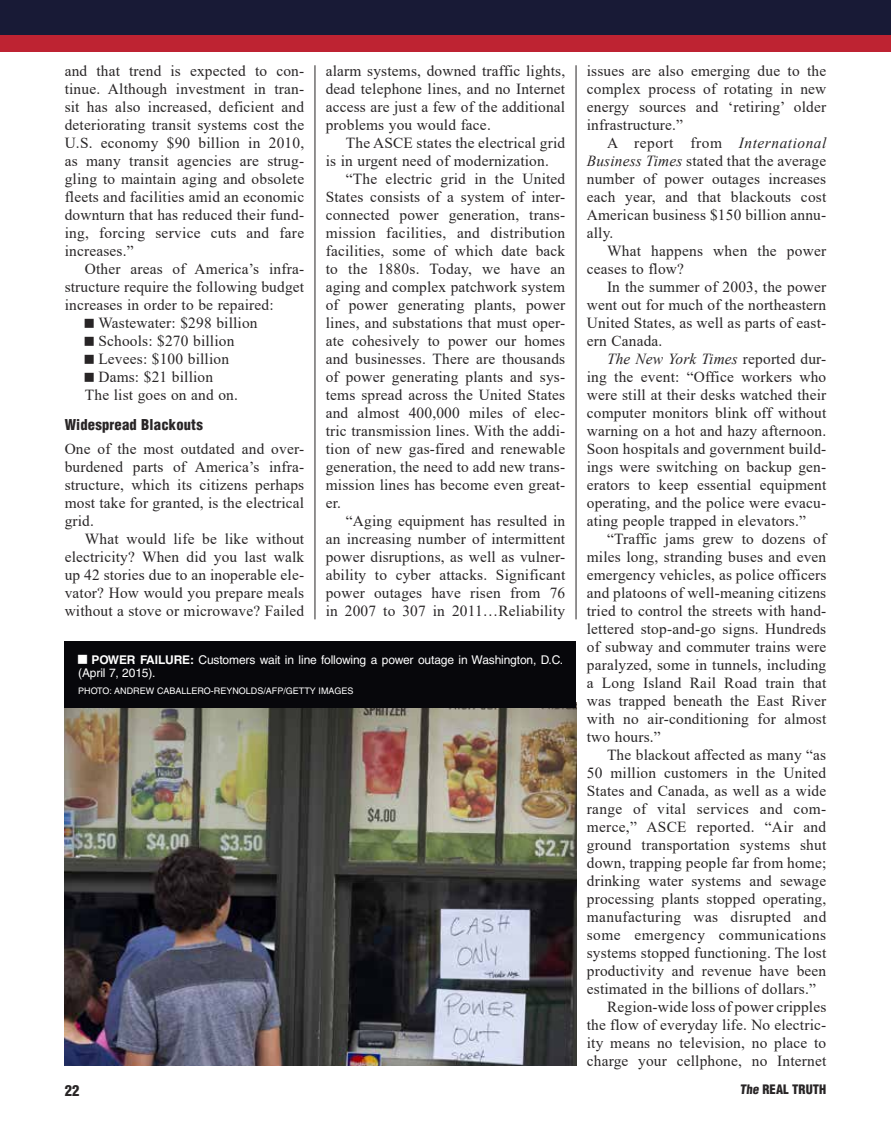
<style>
.page{position:relative;width:891px;height:1148px;background:#fff}
.page>*{position:absolute;margin:0;border:0;box-sizing:border-box;transform-origin:0 0}
.t1{font:15.3px/18px "Times New Roman";letter-spacing:.01em;color:#282526;text-align:justify}
.t2{font:15.3px "Times New Roman";letter-spacing:.03em;color:#282526}
.t3{font:900 condensed 14.7px "Helvetica";letter-spacing:.01em;color:#282526}
.t4{font:900 condensed 12.75px "Helvetica";color:#282526}
.t5{font:12px/13.5px "Helvetica";letter-spacing:-.01em;color:#fff}
.t6{font:9px "Helvetica";color:#fff}
.s1{font-weight:700}
.s2{font-style:italic}
</style>
<div class="page">
<div style="left:0;top:0;width:891px;height:50px;background:#181a36"></div>
<div style="left:0;top:36px;width:891px;height:16px;background:#be2332"></div>
<hr style="left:576px;top:65px;width:1px;height:554px;background:#282526">
<hr style="left:315px;top:65px;width:1px;height:554px;background:#282526">
<img style="left:65px;top:707px;width:511px;height:358px">
<div style="left:65px;top:641px;width:511px;height:66px;background:#07070b"></div>
<p class="t1" style="left:65px;top:61px;width:241px">and that trend is expected to con&shy;tinue. Although investment in tran&shy;sit has also increased, deficient and deteriorating transit systems cost the U.S. economy $90 billion in 2010, as many transit agencies are strug&shy;gling to maintain aging and obsolete fleets and facilities amid an economic downturn that has reduced their fund&shy;ing, forcing service cuts and fare increases.”</p>
<p class="t1" style="left:85px;top:259px;width:221px">Other areas of America’s infra-</p>
<p class="t1" style="left:65px;top:277px;width:241px">structure require the following budget</p>
<p class="t1" style="left:65px;top:295px;width:211px">increases in order to be repaired:</p>
<p class="t1" style="left:98px;top:313px;width:161px">Wastewater: $298 billion</p>
<p class="t1" style="left:98px;top:331px;width:138px">Schools: $270 billion</p>
<p class="t1" style="left:98px;top:349px;width:132px">Levees: $100 billion</p>
<p class="t1" style="left:98px;top:367px;width:116px">Dams: $21 billion</p>
<p class="t1" style="left:85px;top:385px;width:155px">The list goes on and on.</p>
<p class="t3" style="left:65px;top:415px;width:140px">Widespread Blackouts</p>
<p class="t1" style="left:65px;top:439px;width:241px">One of the most outdated and over&shy;burdened parts of America’s infra&shy;structure, which its citizens perhaps most take for granted, is the electrical grid.</p>
<p class="t1" style="left:65px;top:529px;width:241px;text-indent:20px">What would life be like without electricity? When did you last walk up 42 stories due to an inoperable ele&shy;vator? How would you prepare meals without a stove or microwave? Failed</p>
<p class="t1" style="left:326px;top:61px;width:241px">alarm systems, downed traffic lights, dead telephone lines, and no Internet access are just a few of the additional problems you would face.</p>
<p class="t1" style="left:326px;top:133px;width:241px;text-indent:20px">The ASCE states the electrical grid is in urgent need of modernization.</p>
<p class="t1" style="left:326px;top:169px;width:241px;text-indent:20px">“The electric grid in the United States consists of a system of inter&shy;connected power generation, trans&shy;mission facilities, and distribution facilities, some of which date back to the 1880s. Today, we have an aging and complex patchwork system of power generating plants, power lines, and substations that must oper&shy;ate cohesively to power our homes and businesses. There are thousands of power generating plants and sys&shy;tems spread across the United States and almost 400,000 miles of elec&shy;tric transmission lines. With the addi&shy;tion of new gas-fired and renewable generation, the need to add new trans&shy;mission lines has become even great&shy;er.</p>
<p class="t1" style="left:326px;top:511px;width:241px;text-indent:20px">“Aging equipment has resulted in an increasing number of intermittent power disruptions, as well as vulner&shy;ability to cyber attacks. Significant power outages have risen from 76 in 2007 to 307 in 2011…Reliability</p>
<p class="t5" style="left:78px;top:653px;width:487px;text-indent:13px"><span class="s1">POWER FAILURE:</span> Customers wait in line following a power outage in Washington, D.C. (April 7, 2015).</p>
<p class="t6" style="left:78px;top:685px;width:277px">PHOTO: ANDREW CABALLERO-REYNOLDS/AFP/GETTY IMAGES</p>
<p class="t1" style="left:587px;top:61px;width:241px">issues are also emerging due to the complex process of rotating in new energy sources and ‘retiring’ older infrastructure.”</p>
<p class="t1" style="left:587px;top:133px;width:241px;text-indent:20px">A report from <span class="s2">International Business Times</span> stated that the average number of power outages increases each year, and that blackouts cost American business $150 billion annu&shy;ally.</p>
<p class="t1" style="left:587px;top:241px;width:241px;text-indent:20px">What happens when the power ceases to flow?</p>
<p class="t1" style="left:587px;top:277px;width:241px;text-indent:20px">In the summer of 2003, the power went out for much of the northeastern United States, as well as parts of east&shy;ern Canada.</p>
<p class="t1" style="left:587px;top:349px;width:241px;text-indent:20px"><span class="s2">The New York Times</span> reported dur&shy;ing the event: “Office workers who were still at their desks watched their computer monitors blink off without warning on a hot and hazy afternoon.<br>Soon hospitals and government build&shy;ings were switching on backup gen&shy;erators to keep essential equipment operating, and the police were evacu&shy;ating people trapped in elevators.”</p>
<p class="t1" style="left:587px;top:529px;width:241px;text-indent:20px">“Traffic jams grew to dozens of miles long, stranding buses and even emergency vehicles, as police officers and platoons of well-meaning citizens tried to control the streets with hand&shy;lettered stop-and-go signs. Hundreds of subway and commuter trains were paralyzed, some in tunnels, including a Long Island Rail Road train that was trapped beneath the East River with no air-conditioning for almost two hours.”</p>
<p class="t1" style="left:607px;top:745px;width:221px">The blackout affected as many “as</p>
<p class="t1" style="left:587px;top:763px;width:241px">50 million customers in the United</p>
<p class="t1" style="left:587px;top:781px;width:241px">States and Canada, as well as a wide</p>
<p class="t1" style="left:587px;top:799px;width:241px">range of vital services and com-</p>
<p class="t1" style="left:587px;top:817px;width:241px">merce,” ASCE reported. “Air and</p>
<p class="t1" style="left:587px;top:835px;width:241px">ground transportation systems shut</p>
<p class="t1" style="left:587px;top:853px;width:241px">down, trapping people far from home;</p>
<p class="t1" style="left:587px;top:871px;width:241px">drinking water systems and sewage</p>
<p class="t1" style="left:587px;top:889px;width:241px">processing plants stopped operating,</p>
<p class="t1" style="left:587px;top:907px;width:241px">manufacturing was disrupted and</p>
<p class="t2" style="left:587px;top:924px;width:241px">some emergency communications</p>
<p class="t1" style="left:587px;top:943px;width:241px">systems stopped functioning. The lost</p>
<p class="t1" style="left:587px;top:961px;width:241px">productivity and revenue have been</p>
<p class="t1" style="left:587px;top:979px;width:231px">estimated in the billions of dollars.”</p>
<p class="t1" style="left:607px;top:997px;width:221px">Region-wide loss of power cripples</p>
<p class="t1" style="left:587px;top:1015px;width:241px">the flow of everyday life. No electric-</p>
<p class="t1" style="left:587px;top:1033px;width:241px">ity means no television, no place to</p>
<p class="t1" style="left:587px;top:1051px;width:241px">charge your cellphone, no Internet</p>
<p class="t3" style="left:65px;top:1080px;width:16px">22</p>
<p class="t4" style="left:740px;top:1081px;width:88px">The REAL TRUTH</p>
</div>
